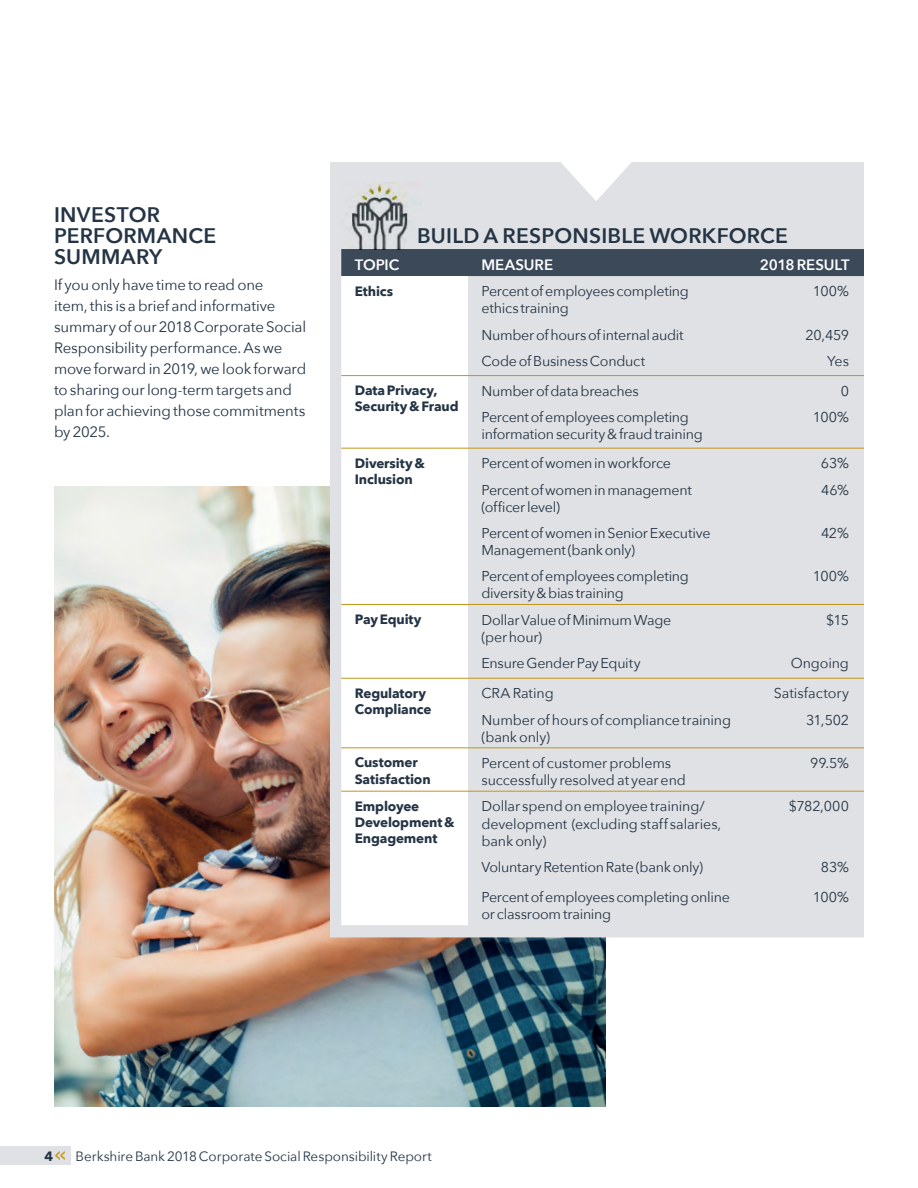
<style>
.page{position:relative;width:918px;height:1188px;background:#fff}
.page>*{position:absolute;margin:0;border:0;box-sizing:border-box;transform-origin:0 0}
.BRK_CSR_Head{font:600 21px/21px "Avenir Next";letter-spacing:.015em;color:#243444}
.BRK_CSR_Body_text{font:15px/21px "Avenir Next";letter-spacing:-.01em;color:#243444}
.BRK_CSR_Chart_Head{font:600 15px "Avenir Next";letter-spacing:-.005em;color:#fff}
.BRK_CSR_Chart_Body{font:14.25px/17.1px "Avenir Next";letter-spacing:-.015em;color:#243444}
.BRK_CSR_Chart_Body_b{font:700 13.5px/16.2px "Avenir Next";letter-spacing:-.01em;color:#243444}
.t1{font:13.5px "Avenir Next";letter-spacing:-.005em;color:#243444}
.s1{font-weight:700}
.s2{font-family:"Avenir Next Condensed";font-weight:600;font-size:18px;color:#c3951a}
</style>
<div class="page">
<div style="left:0;top:1146px;width:70px;height:19px;background:#e0e1e4"></div>
<img style="left:54px;top:486px;width:552px;height:621px">
<div style="left:330px;top:162px;width:534px;height:775px;background:#e0e1e4"></div>
<div style="left:341px;top:249px;width:523px;height:27px;background:#3b4958"></div>
<svg style="left:341px;top:276px;width:127px;height:649px"></svg>
<hr style="left:341px;top:375px;width:127px;height:1px;background:#c3951a">
<hr style="left:468px;top:375px;width:270px;height:1px;background:#c3951a">
<hr style="left:738px;top:375px;width:126px;height:1px;background:#c3951a">
<hr style="left:341px;top:448px;width:127px;height:1px;background:#c3951a">
<hr style="left:468px;top:448px;width:270px;height:1px;background:#c3951a">
<hr style="left:738px;top:448px;width:126px;height:1px;background:#c3951a">
<hr style="left:341px;top:604px;width:127px;height:1px;background:#c3951a">
<hr style="left:468px;top:604px;width:270px;height:1px;background:#c3951a">
<hr style="left:738px;top:604px;width:126px;height:1px;background:#c3951a">
<hr style="left:341px;top:678px;width:127px;height:1px;background:#c3951a">
<hr style="left:468px;top:678px;width:270px;height:1px;background:#c3951a">
<hr style="left:738px;top:678px;width:126px;height:1px;background:#c3951a">
<hr style="left:341px;top:747px;width:127px;height:1px;background:#c3951a">
<hr style="left:468px;top:747px;width:270px;height:1px;background:#c3951a">
<hr style="left:738px;top:747px;width:126px;height:1px;background:#c3951a">
<hr style="left:341px;top:791px;width:127px;height:1px;background:#c3951a">
<hr style="left:468px;top:791px;width:270px;height:1px;background:#c3951a">
<hr style="left:738px;top:791px;width:126px;height:1px;background:#c3951a">
<img style="left:341px;top:183px;width:80px;height:66px">
<p class="BRK_CSR_Head" style="left:54px;top:204px;width:164px">INVESTOR<br>PERFORMANCE<br>SUMMARY</p>
<p class="BRK_CSR_Body_text" style="left:54px;top:274px;width:254px">If you only have time to read one<br>item, this is a brief and informative summary of our 2018 Corporate Social<br>Responsibility performance. As we move forward in 2019, we look forward to sharing our long-term targets and plan for achieving those commitments by 2025.</p>
<p class="BRK_CSR_Head" style="left:417px;top:225px;width:372px">BUILD A RESPONSIBLE WORKFORCE</p>
<p class="BRK_CSR_Chart_Head" style="left:355px;top:252px;width:46px">TOPIC</p>
<p class="BRK_CSR_Chart_Head" style="left:482px;top:252px;width:73px">MEASURE</p>
<p class="BRK_CSR_Chart_Head" style="left:760px;top:252px;width:91px">2018 RESULT</p>
<p class="BRK_CSR_Chart_Body_b" style="left:355px;top:283px;width:40px">Ethics</p>
<p class="BRK_CSR_Chart_Body" style="left:482px;top:282px;width:209px">Percent of employees completing ethics training</p>
<p class="BRK_CSR_Chart_Body" style="left:813px;top:282px;width:38px">100%</p>
<p class="BRK_CSR_Chart_Body" style="left:482px;top:326px;width:204px">Number of hours of internal audit</p>
<p class="BRK_CSR_Chart_Body" style="left:806px;top:326px;width:45px">20,459</p>
<p class="BRK_CSR_Chart_Body" style="left:482px;top:352px;width:165px">Code of Business Conduct</p>
<p class="BRK_CSR_Chart_Body" style="left:827px;top:352px;width:23px">Yes</p>
<p class="BRK_CSR_Chart_Body_b" style="left:355px;top:382px;width:105px">Data Privacy,<br>Security &amp; Fraud</p>
<p class="BRK_CSR_Chart_Body" style="left:482px;top:382px;width:159px">Number of data breaches</p>
<p class="BRK_CSR_Chart_Body" style="left:841px;top:382px;width:10px">0</p>
<p class="BRK_CSR_Chart_Body" style="left:482px;top:408px;width:223px">Percent of employees completing information security &amp; fraud training</p>
<p class="BRK_CSR_Chart_Body" style="left:813px;top:408px;width:38px">100%</p>
<p class="BRK_CSR_Chart_Body_b" style="left:355px;top:455px;width:72px">Diversity &amp;<br>Inclusion</p>
<p class="BRK_CSR_Chart_Body" style="left:482px;top:454px;width:191px">Percent of women in workforce</p>
<p class="BRK_CSR_Chart_Body" style="left:821px;top:454px;width:30px">63%</p>
<p class="BRK_CSR_Chart_Body" style="left:482px;top:481px;width:212px">Percent of women in management (officer level)</p>
<p class="BRK_CSR_Chart_Body" style="left:821px;top:481px;width:29px">46%</p>
<p class="BRK_CSR_Chart_Body" style="left:482px;top:524px;width:231px">Percent of women in Senior Executive<br>Management (bank only)</p>
<p class="BRK_CSR_Chart_Body" style="left:821px;top:524px;width:29px">42%</p>
<p class="BRK_CSR_Chart_Body" style="left:482px;top:567px;width:209px">Percent of employees completing diversity &amp; bias training</p>
<p class="BRK_CSR_Chart_Body" style="left:813px;top:567px;width:38px">100%</p>
<p class="BRK_CSR_Chart_Body_b" style="left:355px;top:611px;width:68px">Pay Equity</p>
<p class="BRK_CSR_Chart_Body" style="left:482px;top:611px;width:191px">Dollar Value of Minimum Wage (per hour)</p>
<p class="BRK_CSR_Chart_Body" style="left:826px;top:611px;width:24px">$15</p>
<p class="BRK_CSR_Chart_Body" style="left:482px;top:654px;width:161px">Ensure Gender Pay Equity</p>
<p class="BRK_CSR_Chart_Body" style="left:791px;top:654px;width:60px">Ongoing</p>
<p class="BRK_CSR_Chart_Body_b" style="left:355px;top:685px;width:78px">Regulatory<br>Compliance</p>
<p class="BRK_CSR_Chart_Body" style="left:482px;top:684px;width:74px">CRA Rating</p>
<p class="BRK_CSR_Chart_Body" style="left:774px;top:684px;width:77px">Satisfactory</p>
<p class="BRK_CSR_Chart_Body" style="left:482px;top:711px;width:251px">Number of hours of compliance training (bank only)</p>
<p class="BRK_CSR_Chart_Body" style="left:806px;top:711px;width:44px">31,502</p>
<p class="BRK_CSR_Chart_Body_b" style="left:355px;top:754px;width:77px">Customer<br>Satisfaction</p>
<p class="BRK_CSR_Chart_Body" style="left:482px;top:754px;width:206px">Percent of customer problems successfully resolved at year end</p>
<p class="BRK_CSR_Chart_Body" style="left:810px;top:754px;width:40px">99.5%</p>
<p class="BRK_CSR_Chart_Body_b" style="left:355px;top:798px;width:101px">Employee<br>Development &amp;<br>Engagement</p>
<p class="BRK_CSR_Chart_Body" style="left:482px;top:797px;width:241px">Dollar spend on employee training/ development (excluding staff salaries, bank only)</p>
<p class="BRK_CSR_Chart_Body" style="left:789px;top:797px;width:62px">$782,000</p>
<p class="BRK_CSR_Chart_Body" style="left:482px;top:858px;width:223px">Voluntary Retention Rate (bank only)</p>
<p class="BRK_CSR_Chart_Body" style="left:821px;top:858px;width:30px">83%</p>
<p class="BRK_CSR_Chart_Body" style="left:482px;top:888px;width:250px">Percent of employees completing online or classroom training</p>
<p class="BRK_CSR_Chart_Body" style="left:813px;top:888px;width:38px">100%</p>
<p class="t1" style="left:44px;top:1145px;width:389px"><span class="s1">4</span> <span class="s2">&lt;&lt;</span> Berkshire Bank 2018 Corporate Social Responsibility Report</p>
</div>
